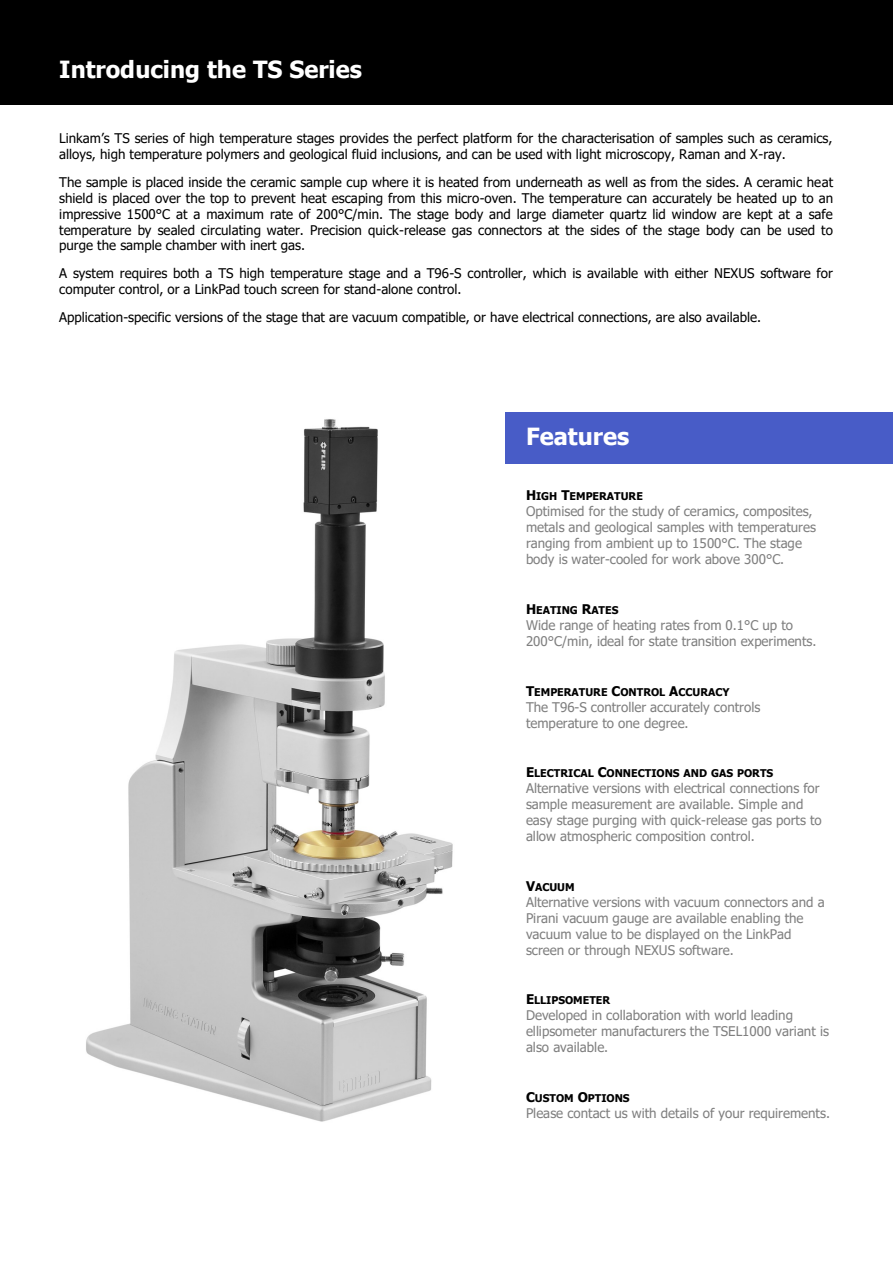
<style>
.page{position:relative;width:893px;height:1263px;background:#fff}
.page>*{position:absolute;margin:0;border:0;box-sizing:border-box;transform-origin:0 0}
.t1{font:700 23.55px "Tahoma";color:#fff}
.t2{font:13.35px/15.9px "Tahoma";color:#000}
.t3{font:13.35px/15.9px "Tahoma";color:#7f7f7f}
.t4{font:700 10.65px "Tahoma";color:#000}
.s1{font-size:13.35px}
</style>
<div class="page">
<div style="left:0;top:0;width:893px;height:104px;background:#000"></div>
<div style="left:505px;top:412px;width:388px;height:51px;background:#485cc7"></div>
<img style="left:86px;top:419px;width:367px;height:703px">
<h1 class="t1" style="left:59px;top:53px;width:304px">Introducing the TS Series</h1>
<p class="t2" style="left:59px;top:131px;width:775px">Linkam’s TS series of high temperature stages provides the perfect platform for the characterisation of samples such as ceramics, alloys, high temperature polymers and geological fluid inclusions, and can be used with light microscopy, Raman and X-ray.</p>
<p class="t2" style="left:59px;top:175px;width:775px;text-align:justify">The sample is placed inside the ceramic sample cup where it is heated from underneath as well as from the sides. A ceramic heat shield is placed over the top to prevent heat escaping from this micro-oven. The temperature can accurately be heated up to an impressive 1500°C at a maximum rate of 200°C/min. The stage body and large diameter quartz lid window are kept at a safe temperature by sealed circulating water. Precision quick-release gas connectors at the sides of the stage body can be used to purge the sample chamber with inert gas.</p>
<p class="t2" style="left:59px;top:266px;width:775px">A system requires both a TS high temperature stage and a T96-S controller, which is available with either NEXUS software for computer control, or a LinkPad touch screen for stand-alone control.</p>
<p class="t2" style="left:59px;top:310px;width:703px">Application-specific versions of the stage that are vacuum compatible, or have electrical connections, are also available.</p>
<h1 class="t1" style="left:526px;top:420px;width:105px">Features</h1>
<p class="t4" style="left:526px;top:489px;width:118px"><span class="s1">H</span>IGH <span class="s1">T</span>EMPERATURE</p>
<p class="t3" style="left:526px;top:504px;width:291px">Optimised for the study of ceramics, composites, metals and geological samples with temperatures ranging from ambient up to 1500°C. The stage body is water-cooled for work above 300°C.</p>
<p class="t4" style="left:526px;top:602px;width:94px"><span class="s1">H</span>EATING <span class="s1">R</span>ATES</p>
<p class="t3" style="left:526px;top:618px;width:292px">Wide range of heating rates from 0.1°C up to<br>200°C/min, ideal for state transition experiments.</p>
<p class="t4" style="left:526px;top:684px;width:205px"><span class="s1">T</span>EMPERATURE <span class="s1">C</span>ONTROL <span class="s1">A</span>CCURACY</p>
<p class="t3" style="left:526px;top:699px;width:236px">The T96-S controller accurately controls temperature to one degree.</p>
<p class="t4" style="left:526px;top:766px;width:249px"><span class="s1">E</span>LECTRICAL <span class="s1">C</span>ONNECTIONS AND GAS PORTS</p>
<p class="t3" style="left:526px;top:781px;width:297px">Alternative versions with electrical connections for sample measurement are available. Simple and easy stage purging with quick-release gas ports to allow atmospheric composition control.</p>
<p class="t4" style="left:526px;top:879px;width:50px"><span class="s1">V</span>ACUUM</p>
<p class="t3" style="left:526px;top:895px;width:300px">Alternative versions with vacuum connectors and a Pirani vacuum gauge are available enabling the vacuum value to be displayed on the LinkPad screen or through NEXUS software.</p>
<p class="t4" style="left:526px;top:993px;width:86px"><span class="s1">E</span>LLIPSOMETER</p>
<p class="t3" style="left:526px;top:1008px;width:304px">Developed in collaboration with world leading ellipsometer manufacturers the TSEL1000 variant is also available.</p>
<p class="t4" style="left:526px;top:1091px;width:105px"><span class="s1">C</span>USTOM <span class="s1">O</span>PTIONS</p>
<p class="t3" style="left:526px;top:1106px;width:306px">Please contact us with details of your requirements.</p>
</div>
